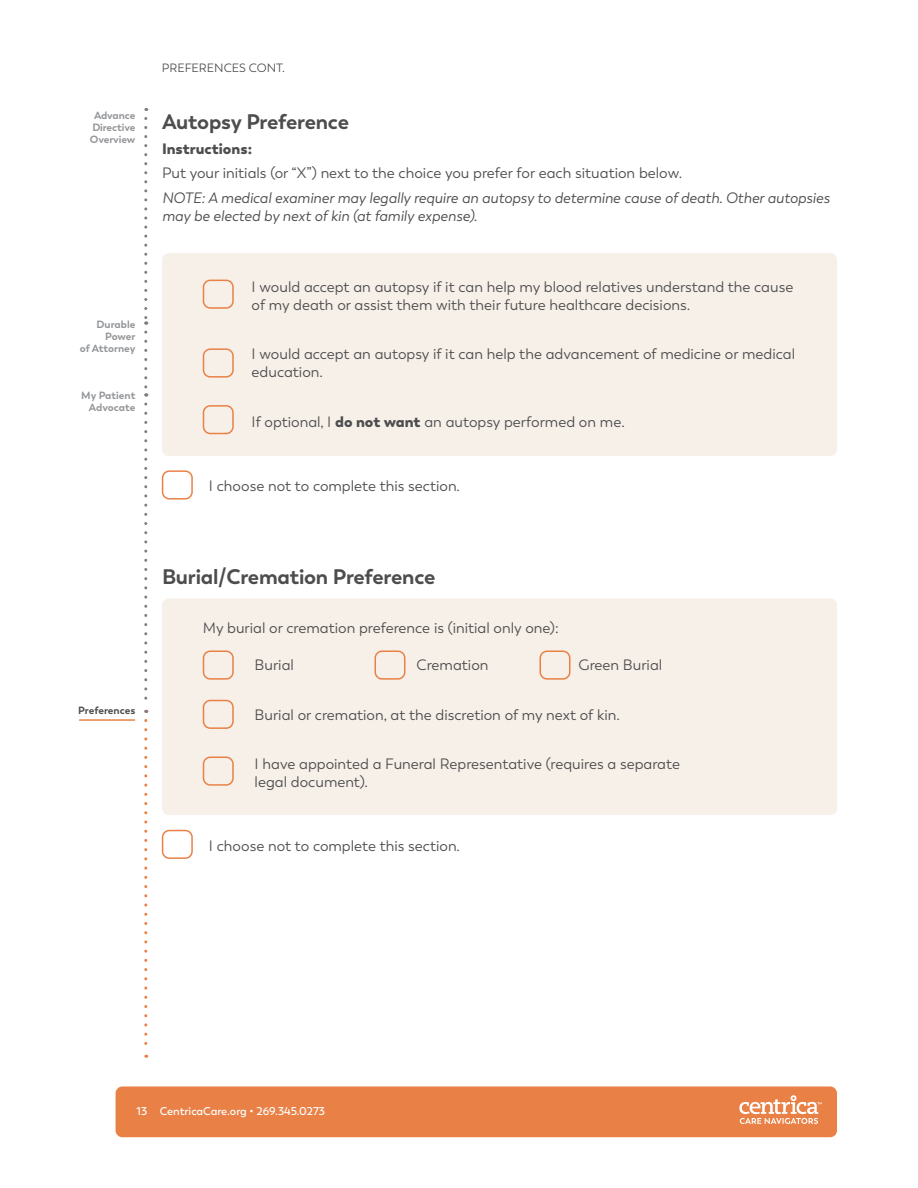
<style>
.page{position:relative;width:918px;height:1188px;background:#fff}
.page>*{position:absolute;margin:0;border:0;box-sizing:border-box;transform-origin:0 0}
.t1{font:700 21px "Boston";letter-spacing:-.01em;color:#4d4d4f}
.t2{font:15px/18px "Boston";color:#4d4d4f}
.t3{font:italic 15px/18px "Boston";color:#4d4d4f}
.t4{font:900 15px "Boston";color:#4d4d4f}
.t5{font:12px "Boston";color:#4d4d4f}
.t6{font:600 11.25px "Boston";color:#fff}
.t7{font:700 10.5px/12px "Boston";letter-spacing:-.01em;color:#939598;text-align:right}
.t8{font:700 10.5px "Boston";letter-spacing:-.005em;color:#4d4d4f}
.s1{font-weight:900}
</style>
<div class="page">
<div style="left:116px;top:1086px;width:721px;height:51px;background:#e98147;border-radius:7px"></div>
<svg style="left:739px;top:1095px;width:83px;height:29px"></svg>
<div style="left:162px;top:253px;width:675px;height:203px;background:#f7f0e8;border-radius:7px"></div>
<div style="left:162px;top:598px;width:675px;height:217px;background:#f7f0e8;border-radius:7px"></div>
<div style="left:203px;top:280px;width:31px;height:29px;border:2px solid #e98147;border-radius:7px"></div>
<div style="left:203px;top:348px;width:31px;height:30px;border:2px solid #e98147;border-radius:7px"></div>
<div style="left:203px;top:405px;width:31px;height:29px;border:2px solid #e98147;border-radius:7px"></div>
<div style="left:162px;top:470px;width:31px;height:30px;border:2px solid #e98147;border-radius:7px"></div>
<div style="left:162px;top:830px;width:31px;height:29px;border:2px solid #e98147;border-radius:7px"></div>
<div style="left:203px;top:651px;width:31px;height:29px;border:2px solid #e98147;border-radius:7px"></div>
<div style="left:375px;top:651px;width:30px;height:29px;border:2px solid #e98147;border-radius:7px"></div>
<div style="left:540px;top:651px;width:30px;height:29px;border:2px solid #e98147;border-radius:7px"></div>
<div style="left:203px;top:700px;width:31px;height:29px;border:2px solid #e98147;border-radius:7px"></div>
<div style="left:203px;top:757px;width:31px;height:29px;border:2px solid #e98147;border-radius:7px"></div>
<svg style="left:144px;top:118px;width:3px;height:207px"></svg>
<svg style="left:144px;top:720px;width:3px;height:338px"></svg>
<svg style="left:144px;top:332px;width:3px;height:64px"></svg>
<svg style="left:144px;top:404px;width:3px;height:309px"></svg>
<hr style="left:80px;top:719px;width:55px;height:2px;background:#e98147">
<p class="t7" style="left:90px;top:109px;width:47px;text-align:center">Advance<br>Directive<br>Overview</p>
<p class="t7" style="left:80px;top:318px;width:57px">Durable<br>Power<br>of Attorney</p>
<p class="t7" style="left:81px;top:390px;width:56px">My Patient<br>Advocate</p>
<p class="t5" style="left:162px;top:61px;width:125px">PREFERENCES CONT.</p>
<h1 class="t1" style="left:162px;top:109px;width:189px">Autopsy Preference</h1>
<p class="t4" style="left:162px;top:139px;width:92px">Instructions:</p>
<p class="t2" style="left:162px;top:165px;width:522px">Put your initials (or “X”) next to the choice you prefer for each situation below.</p>
<p class="t3" style="left:162px;top:189px;width:669px">NOTE: A medical examiner may legally require an autopsy to determine cause of death. Other autopsies may be elected by next of kin (at family expense).</p>
<p class="t2" style="left:252px;top:278px;width:543px">I would accept an autopsy if it can help my blood relatives understand the cause of my death or assist them with their future healthcare decisions.</p>
<p class="t2" style="left:252px;top:345px;width:545px">I would accept an autopsy if it can help the advancement of medicine or medical education.</p>
<p class="t2" style="left:252px;top:413px;width:375px">If optional, I <span class="s1">do not want</span> an autopsy performed on me.</p>
<p class="t2" style="left:209px;top:477px;width:253px">I choose not to complete this section.</p>
<p class="t8" style="left:78px;top:704px;width:59px">Preferences</p>
<h1 class="t1" style="left:162px;top:563px;width:275px">Burial/Cremation Preference</h1>
<p class="t2" style="left:203px;top:619px;width:357px">My burial or cremation preference is (initial only one):</p>
<p class="t2" style="left:255px;top:656px;width:41px">Burial</p>
<p class="t2" style="left:417px;top:656px;width:73px">Cremation</p>
<p class="t2" style="left:579px;top:656px;width:85px">Green Burial</p>
<p class="t2" style="left:255px;top:706px;width:367px">Burial or cremation, at the discretion of my next of kin.</p>
<p class="t2" style="left:255px;top:755px;width:427px">I have appointed a Funeral Representative (requires a separate legal document).</p>
<p class="t2" style="left:209px;top:837px;width:253px">I choose not to complete this section.</p>
<p class="t6" style="left:137px;top:1105px;width:190px">13 CentricaCare.org • 269.345.0273</p>
</div>
